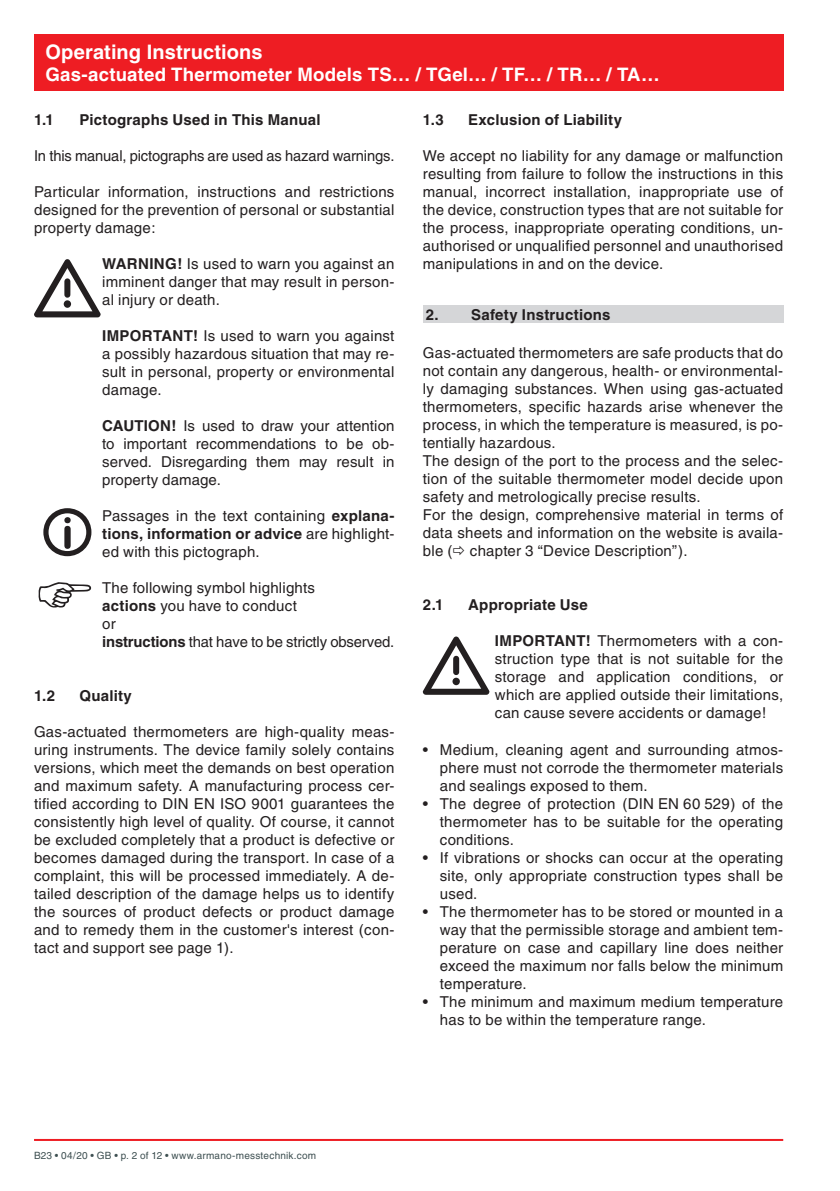
<style>
.page{position:relative;width:840px;height:1191px;background:#fff}
.page>*{position:absolute;margin:0;border:0;box-sizing:border-box;transform-origin:0 0}
.t1{font:700 20px "Helvetica";letter-spacing:.005em;color:#fff}
.t2{font:700 18.6px "Helvetica";letter-spacing:.01em;color:#fff}
.t3{font:15px/18px "Helvetica";letter-spacing:.015em;color:#231f20;text-align:justify}
.t4{font:700 15px "Helvetica";letter-spacing:.015em;color:#231f20}
.t5{font:15px "Helvetica";letter-spacing:-.01em;color:#231f20}
.t6{font:10px "Helvetica";letter-spacing:.02em;color:#3d4f51}
.s1{font-weight:700}
</style>
<div class="page">
<hr style="left:34px;top:1139px;width:748px;height:2px;background:#ee1d23">
<div style="left:34px;top:34px;width:748px;height:57px;background:#ee1d23"></div>
<svg style="left:34px;top:259px;width:67px;height:58px"></svg>
<div style="left:64px;top:300px;width:7px;height:8px;background:#231f20;border-radius:50%"></div>
<div style="left:43px;top:508px;width:48px;height:48px;border:5px solid #231f20;border-radius:50%"></div>
<svg style="left:64px;top:517px;width:7px;height:32px"></svg>
<svg style="left:39px;top:582px;width:52px;height:25px"></svg>
<div style="left:422px;top:305px;width:360px;height:17px;background:#d5d6d8"></div>
<svg style="left:422px;top:636px;width:67px;height:59px"></svg>
<svg style="left:452px;top:677px;width:7px;height:8px"></svg>
<h1 class="t1" style="left:45px;top:40px;width:218px">Operating Instructions</h1>
<p class="t2" style="left:45px;top:63px;width:615px">Gas-actuated Thermometer Models TS… / TGel… / TF… / TR… / TA…</p>
<p class="t4" style="left:34px;top:111px;width:21px">1.1</p>
<p class="t4" style="left:79px;top:111px;width:242px">Pictographs Used in This Manual</p>
<p class="t5" style="left:34px;top:147px;width:362px">In this manual, pictographs are used as hazard warnings.</p>
<p class="t3" style="left:34px;top:183px;width:362px">Particular information, instructions and restrictions designed for the prevention of personal or substantial property damage:</p>
<p class="t3" style="left:102px;top:255px;width:293px"><span class="s1">WARNING!</span> Is used to warn you against an imminent danger that may result in person&shy;al injury or death.</p>
<p class="t3" style="left:102px;top:327px;width:293px"><span class="s1">IMPORTANT!</span> Is used to warn you against a possibly hazardous situation that may re&shy;sult in personal, property or environmental damage.</p>
<p class="t3" style="left:102px;top:417px;width:293px"><span class="s1">CAUTION!</span> Is used to draw your attention to important recommendations to be ob&shy;served. Disregarding them may result in property damage.</p>
<p class="t3" style="left:102px;top:507px;width:293px">Passages in the text containing <span class="s1">explana&shy;tions, information or advice</span> are highlight&shy;ed with this pictograph.</p>
<p class="t3" style="left:102px;top:579px;width:293px;text-align:left">The following symbol highlights<br><span class="s1">actions</span> you have to conduct<br>or<br><span class="s1">instructions</span> that have to be strictly observed.</p>
<p class="t4" style="left:422px;top:111px;width:22px">1.3</p>
<p class="t4" style="left:468px;top:111px;width:155px">Exclusion of Liability</p>
<p class="t3" style="left:422px;top:147px;width:362px">We accept no liability for any damage or malfunction resulting from failure to follow the instructions in this manual, incorrect installation, inappropriate use of the device, construction types that are not suitable for the process, inappropriate operating conditions, un&shy;authorised or unqualified personnel and unauthorised manipulations in and on the device.</p>
<p class="t4" style="left:425px;top:305px;width:186px">2. Safety Instructions</p>
<p class="t3" style="left:422px;top:344px;width:362px;text-align:left">Gas-actuated thermometers are safe products that do not contain any dangerous, health- or environmental&shy;ly damaging substances. When using gas-actuated thermometers, specific hazards arise whenever the process, in which the temperature is measured, is po&shy;tentially hazardous.<br>The design of the port to the process and the selec&shy;tion of the suitable thermometer model decide upon safety and metrologically precise results.<br>For the design, comprehensive material in terms of data sheets and information on the website is availa&shy;ble ( chapter 3 “Device Description”).</p>
<p class="t4" style="left:422px;top:596px;width:22px">2.1</p>
<p class="t4" style="left:468px;top:596px;width:121px">Appropriate Use</p>
<p class="t3" style="left:494px;top:632px;width:290px"><span class="s1">IMPORTANT!</span> Thermometers with a con&shy;struction type that is not suitable for the storage and application conditions, or which are applied outside their limitations, can cause severe accidents or damage!</p>
<p class="t3" style="left:439px;top:740px;width:345px;text-indent:-17px">• Medium, cleaning agent and surrounding atmos&shy;phere must not corrode the thermometer materials and sealings exposed to them.</p>
<p class="t3" style="left:439px;top:794px;width:344px;text-indent:-17px">• The degree of protection (DIN EN 60 529) of the thermometer has to be suitable for the operating conditions.</p>
<p class="t3" style="left:439px;top:848px;width:344px;text-indent:-17px">• If vibrations or shocks can occur at the operating site, only appropriate construction types shall be used.</p>
<p class="t3" style="left:439px;top:902px;width:345px;text-indent:-17px">• The thermometer has to be stored or mounted in a way that the permissible storage and ambient tem&shy;perature on case and capillary line does neither exceed the maximum nor falls below the minimum temperature.</p>
<p class="t3" style="left:439px;top:992px;width:344px;text-indent:-17px">• The minimum and maximum medium temperature has to be within the temperature range.</p>
<p class="t4" style="left:34px;top:687px;width:23px">1.2</p>
<p class="t4" style="left:79px;top:687px;width:54px">Quality</p>
<p class="t3" style="left:34px;top:723px;width:362px">Gas-actuated thermometers are high-quality meas&shy;uring instruments. The device family solely contains versions, which meet the demands on best operation and maximum safety. A manufacturing process cer&shy;tified according to DIN EN ISO 9001 guarantees the consistently high level of quality. Of course, it cannot be excluded completely that a product is defective or becomes damaged during the transport. In case of a complaint, this will be processed immediately. A de&shy;tailed description of the damage helps us to identify the sources of product defects or product damage and to remedy them in the customer's interest (con&shy;tact and support see page 1).</p>
<p class="t6" style="left:34px;top:1149px;width:283px">B23 • 04/20 • GB • p. 2 of 12 • www.armano-messtechnik.com</p>
</div>
